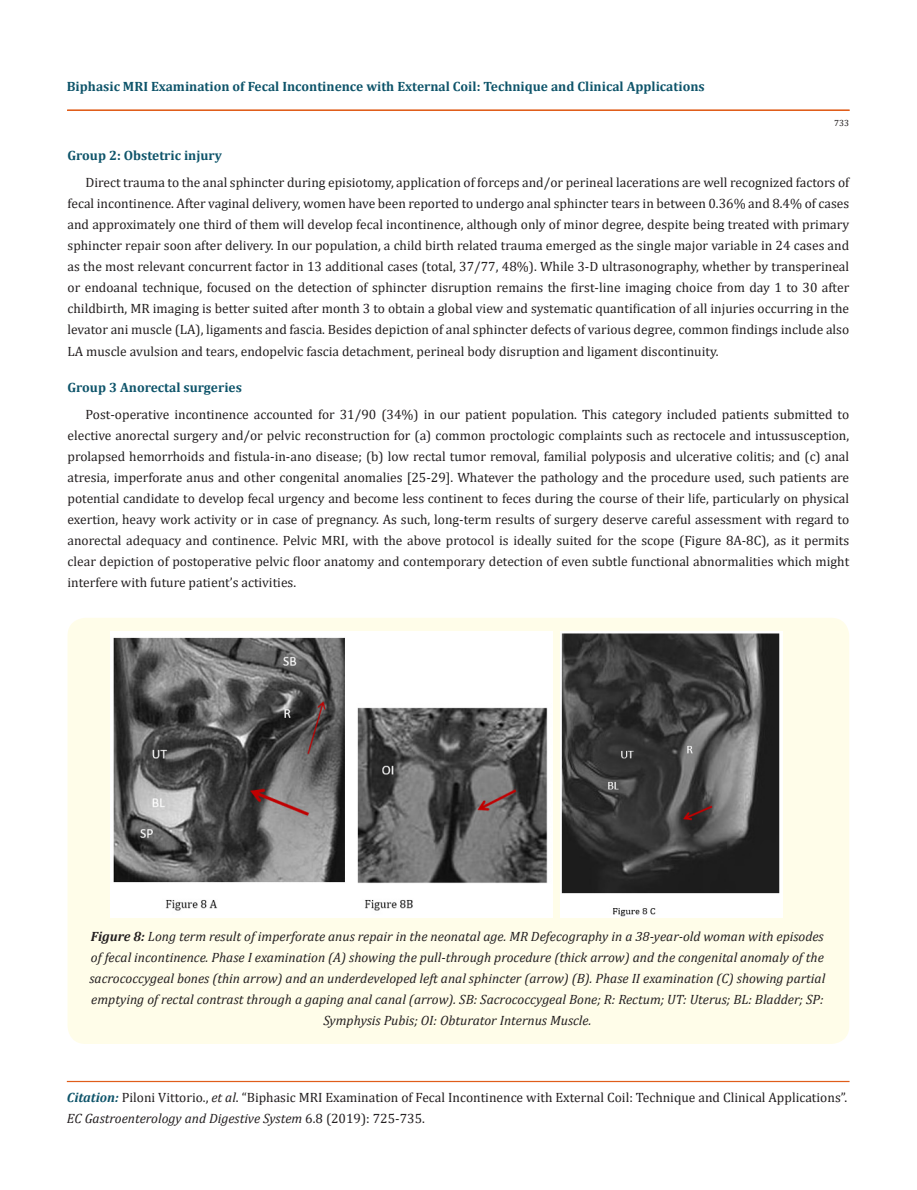
<style>
.page{position:relative;width:917px;height:1190px;background:#fff}
.page>*{position:absolute;margin:0;border:0;box-sizing:border-box;transform-origin:0 0}
.t1{font:13.5px/21px "Cambria";color:#231f20;text-align:justify}
.t2{font:italic 13.5px/21px "Cambria";color:#231f20;text-align:center}
.t3{font:700 13.5px "Cambria";color:#0e546a}
.t4{font:9px "Cambria";color:#231f20}
.s1{font-weight:700}
.s2{font-weight:700;font-style:italic;color:#0e546a}
.s3{font-style:italic}
</style>
<div class="page">
<div style="left:67px;top:110px;width:782px;height:1px;border:1px solid #e05d1a"></div>
<div style="left:67px;top:1081px;width:782px;height:1px;border:1px solid #e05d1a"></div>
<div style="left:68px;top:618px;width:781px;height:426px;background:#fffde9;border-radius:18px"></div>
<img style="left:110px;top:631px;width:442px;height:286px">
<img style="left:560px;top:631px;width:222px;height:286px">
<p class="t3" style="left:67px;top:77px;width:639px">Biphasic MRI Examination of Fecal Incontinence with External Coil: Technique and Clinical Applications</p>
<p class="t4" style="left:834px;top:117px;width:16px">733</p>
<p class="t3" style="left:68px;top:146px;width:156px">Group 2: Obstetric injury</p>
<p class="t1" style="left:68px;top:172px;width:783px;text-indent:18px">Direct trauma to the anal sphincter during episiotomy, application of forceps and/or perineal lacerations are well recognized factors of fecal incontinence. After vaginal delivery, women have been reported to undergo anal sphincter tears in between 0.36% and 8.4% of cases and approximately one third of them will develop fecal incontinence, although only of minor degree, despite being treated with primary sphincter repair soon after delivery. In our population, a child birth related trauma emerged as the single major variable in 24 cases and as the most relevant concurrent factor in 13 additional cases (total, 37/77, 48%). While 3-D ultrasonography, whether by transperineal or endoanal technique, focused on the detection of sphincter disruption remains the first-line imaging choice from day 1 to 30 after childbirth, MR imaging is better suited after month 3 to obtain a global view and systematic quantification of all injuries occurring in the levator ani muscle (LA), ligaments and fascia. Besides depiction of anal sphincter defects of various degree, common findings include also LA muscle avulsion and tears, endopelvic fascia detachment, perineal body disruption and ligament discontinuity.</p>
<p class="t3" style="left:68px;top:377px;width:176px">Group 3 Anorectal surgeries</p>
<p class="t1" style="left:68px;top:403px;width:783px;text-indent:18px">Post-operative incontinence accounted for 31/90 (34%) in our patient population. This category included patients submitted to elective anorectal surgery and/or pelvic reconstruction for (a) common proctologic complaints such as rectocele and intussusception, prolapsed hemorrhoids and fistula-in-ano disease; (b) low rectal tumor removal, familial polyposis and ulcerative colitis; and (c) anal atresia, imperforate anus and other congenital anomalies [25-29]. Whatever the pathology and the procedure used, such patients are potential candidate to develop fecal urgency and become less continent to feces during the course of their life, particularly on physical exertion, heavy work activity or in case of pregnancy. As such, long-term results of surgery deserve careful assessment with regard to anorectal adequacy and continence. Pelvic MRI, with the above protocol is ideally suited for the scope (Figure 8A-8C), as it permits clear depiction of postoperative pelvic floor anatomy and contemporary detection of even subtle functional abnormalities which might interfere with future patient’s activities.</p>
<p class="t2" style="left:89px;top:925px;width:737px"><span class="s1">Figure 8:</span> Long term result of imperforate anus repair in the neonatal age. MR Defecography in a 38-year-old woman with episodes of fecal incontinence. Phase I examination (A) showing the pull-through procedure (thick arrow) and the congenital anomaly of the sacrococcygeal bones (thin arrow) and an underdeveloped left anal sphincter (arrow) (B). Phase II examination (C) showing partial emptying of rectal contrast through a gaping anal canal (arrow). SB: Sacrococcygeal Bone; R: Rectum; UT: Uterus; BL: Bladder; SP:<br>Symphysis Pubis; OI: Obturator Internus Muscle.</p>
<p class="t1" style="left:67px;top:1086px;width:781px"><span class="s2">Citation:</span> Piloni Vittorio., <span class="s3">et al</span>. “Biphasic MRI Examination of Fecal Incontinence with External Coil: Technique and Clinical Applications”.<br><span class="s3">EC Gastroenterology and Digestive System</span> 6.8 (2019): 725-735.</p>
</div>
